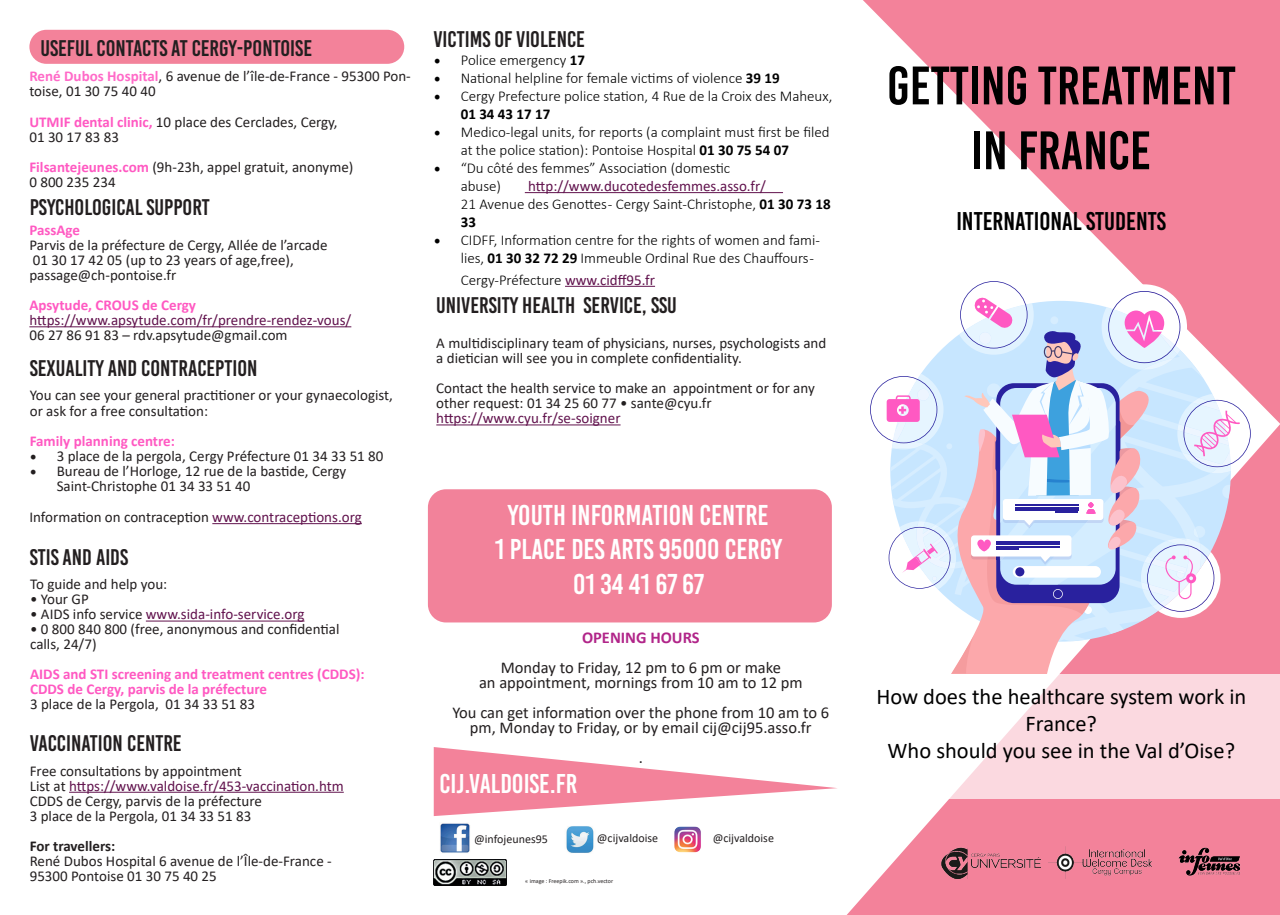
<style>
.page{position:relative;width:1280px;height:915px;background:#fff}
.page>*{position:absolute;margin:0;border:0;box-sizing:border-box;transform-origin:0 0}
.t1{font:54px/64.8px "Bebas Kai";color:#000;text-align:center}
.t2{font:28.5px "Bebas Kai";color:#fff}
.t3{font:27px "Bebas Kai";color:#fff}
.t4{font:25.5px "Bebas Kai";color:#000}
.t5{font:22.5px "Bebas Kai";color:#231f20}
.t6{font:22.5px "Calibri";color:#000}
.t7{font:16.5px "Calibri";color:#231f20}
.t8{font:700 16.5px "Calibri";color:#b12589}
.t9{font:15px/15px "Calibri";color:#231f20}
.t10{font:300 15px/18px "Calibri";color:#000}
.t11{font:15px "Calibri";color:#61124d}
.t12{font:700 15px "Calibri";color:#ff59c2}
.t13{font:700 15px "Calibri";color:#231f20}
.t14{font:12px "Calibri";color:#231f20}
.t15{font:6px "Calibri";color:#231f20}
.s1{font-weight:700;color:#ff6ac8}
.s2{font-weight:700;color:#ff59c2}
.s3{font-family:"Minion Pro";font-size:18px}
.s4{color:#61124d}
.s5{color:#231f20}
.s6{font-family:"Minion Pro";font-weight:400;font-size:18px}
.s7{font-weight:700}
.s8{font-weight:400;color:#61124d}
</style>
<div class="page">
<svg style="left:847px;top:424px;width:433px;height:490px;fill:#f3829a"></svg>
<svg style="left:863px;top:0;width:417px;height:423px;fill:#f3829a"></svg>
<svg style="left:855px;top:673px;width:425px;height:125px;fill:#fbd9e0"></svg>
<div style="left:29px;top:30px;width:375px;height:34px;background:#f3829a;border-radius:17px"></div>
<svg style="left:434px;top:747px;width:403px;height:68px"></svg>
<img style="left:674px;top:826px;width:27px;height:27px">
<img style="left:566px;top:826px;width:28px;height:27px">
<img style="left:434px;top:859px;width:72px;height:25px">
<img style="left:440px;top:823px;width:30px;height:29px">
<div style="left:428px;top:489px;width:404px;height:133px;background:#f2829a;border-radius:18px"></div>
<svg style="left:864px;top:275px;width:393px;height:398px"></svg>
<img style="left:1159px;top:827px;width:92px;height:68px">
<hr style="left:29px;top:326px;width:322px;height:1px;background:#61124d">
<hr style="left:212px;top:523px;width:150px;height:1px;background:#61124d">
<img style="left:1048px;top:846px;width:103px;height:31px">
<hr style="left:146px;top:620px;width:158px;height:1px;background:#61124d">
<hr style="left:525px;top:192px;width:258px;height:1px;background:#61124d">
<hr style="left:565px;top:286px;width:90px;height:1px;background:#61124d">
<hr style="left:69px;top:791px;width:275px;height:1px;background:#61124d">
<img style="left:940px;top:847px;width:101px;height:31px">
<hr style="left:436px;top:424px;width:184px;height:1px;background:#61124d">
<p class="t5" style="left:40px;top:36px;width:273px">USEFUL CONTACTS AT CERGY-PONTOISE</p>
<p class="t9" style="left:29px;top:69px;width:383px"><span class="s1">René Dubos Hospital</span>, 6 avenue de l’île-de-France - 95300 Pon&shy;toise, 01 30 75 40 40</p>
<p class="t9" style="left:29px;top:114px;width:310px"><span class="s2">UTMIF dental clinic,</span> 10 place des Cerclades, Cergy,</p>
<p class="t9" style="left:29px;top:129px;width:91px">01 30 17 83 83</p>
<p class="t9" style="left:29px;top:159px;width:325px"><span class="s2">Filsantejeunes.com</span> (9h-23h, appel gratuit, anonyme)</p>
<p class="t9" style="left:29px;top:174px;width:88px">0 800 235 234</p>
<p class="t5" style="left:30px;top:195px;width:182px">PSYCHOLOGICAL SUPPORT</p>
<p class="t12" style="left:29px;top:219px;width:52px">PassAge</p>
<p class="t9" style="left:29px;top:237px;width:300px">Parvis de la préfecture de Cergy, Allée de l’arcade</p>
<p class="t9" style="left:33px;top:252px;width:262px">01 30 17 42 05 (up to 23 years of age,free),</p>
<p class="t9" style="left:29px;top:267px;width:149px">passage@ch-pontoise.fr</p>
<p class="t12" style="left:29px;top:294px;width:168px">Apsytude, CROUS de Cergy</p>
<p class="t11" style="left:29px;top:309px;width:323px">https://www.apsytude.com/fr/prendre-rendez-vous/</p>
<p class="t9" style="left:29px;top:327px;width:260px">06 27 86 91 83 – rdv.apsytude@gmail.com</p>
<p class="t5" style="left:30px;top:356px;width:229px">SEXUALITY AND CONTRACEPTION</p>
<p class="t9" style="left:30px;top:387px;width:365px">You can see your general practitioner or your gynaecologist,</p>
<p class="t9" style="left:30px;top:402px;width:180px">or ask for a free consultation:</p>
<p class="t12" style="left:30px;top:430px;width:147px">Family planning centre:</p>
<p class="t9" style="left:30px;top:447px;width:355px"><span class="s3">•</span> 3 place de la pergola, Cergy Préfecture 01 34 33 51 80</p>
<p class="t9" style="left:57px;top:462px;width:291px;text-indent:-27px"><span class="s3">•</span> Bureau de l’Horloge, 12 rue de la bastide, Cergy<br>Saint-Christophe 01 34 33 51 40</p>
<p class="t9" style="left:29px;top:509px;width:334px">Information on contraception <span class="s4">www.contraceptions.org</span></p>
<p class="t5" style="left:30px;top:545px;width:100px">STIS AND AIDS</p>
<p class="t9" style="left:30px;top:576px;width:139px">To guide and help you:</p>
<p class="t9" style="left:30px;top:591px;width:60px">• Your GP</p>
<p class="t11" style="left:30px;top:603px;width:276px"><span class="s5">• AIDS info service</span> www.sida-info-service.org</p>
<p class="t9" style="left:30px;top:621px;width:311px">• 0 800 840 800 (free, anonymous and confidential</p>
<p class="t9" style="left:30px;top:636px;width:68px">calls, 24/7)</p>
<p class="t12" style="left:30px;top:663px;width:336px">AIDS and STI screening and treatment centres (CDDS):</p>
<p class="t12" style="left:30px;top:678px;width:239px">CDDS de Cergy, parvis de la préfecture</p>
<p class="t9" style="left:30px;top:696px;width:227px">3 place de la Pergola, 01 34 33 51 83</p>
<p class="t5" style="left:30px;top:730px;width:153px">VACCINATION CENTRE</p>
<p class="t9" style="left:30px;top:762px;width:213px">Free consultations by appointment</p>
<p class="t11" style="left:30px;top:774px;width:315px"><span class="s5">List at</span> https://www.valdoise.fr/453-vaccination.htm</p>
<p class="t9" style="left:30px;top:792px;width:234px">CDDS de Cergy, parvis de la préfecture</p>
<p class="t9" style="left:30px;top:807px;width:223px">3 place de la Pergola, 01 34 33 51 83</p>
<p class="t13" style="left:30px;top:834px;width:87px">For travellers:</p>
<p class="t9" style="left:30px;top:852px;width:303px">René Dubos Hospital 6 avenue de l’Île-de-France -</p>
<p class="t9" style="left:30px;top:867px;width:189px">95300 Pontoise 01 30 75 40 25</p>
<p class="t5" style="left:433px;top:27px;width:153px">VICTIMS OF VIOLENCE</p>
<p class="t10" style="left:434px;top:51px;width:153px"><span class="s6">•</span> Police emergency <span class="s7">17</span></p>
<p class="t10" style="left:434px;top:69px;width:347px"><span class="s6">•</span> National helpline for female victims of violence <span class="s7">39 19</span></p>
<p class="t10" style="left:461px;top:87px;width:373px;text-indent:-27px"><span class="s6">•</span> Cergy Prefecture police station, 4 Rue de la Croix des Maheux,<br><span class="s7">01 34 43 17 17</span></p>
<p class="t10" style="left:461px;top:123px;width:370px;text-indent:-27px"><span class="s6">•</span> Medico-legal units, for reports (a complaint must first be filed at the police station): Pontoise Hospital <span class="s7">01 30 75 54 07</span></p>
<p class="t10" style="left:461px;top:159px;width:271px;text-indent:-27px"><span class="s6">•</span> “Du côté des femmes” Association (domestic abuse)</p>
<p class="t10" style="left:461px;top:177px;width:371px;text-indent:67px"><span class="s8">http://www.ducotedesfemmes.asso.fr/<br></span>21 Avenue des Genottes - Cergy Saint-Christophe, <span class="s7">01 30 73 18<br>33</span></p>
<p class="t10" style="left:461px;top:231px;width:361px;text-indent:-27px"><span class="s6">•</span> CIDFF, Information centre for the rights of women and fami&shy;lies, <span class="s7">01 30 32 72 29</span> Immeuble Ordinal Rue des Chauffours -</p>
<p class="t10" style="left:461px;top:270px;width:196px">Cergy-Préfecture <span class="s8">www.cidff95.fr</span></p>
<p class="t5" style="left:436px;top:292px;width:242px">UNIVERSITY HEALTH SERVICE, SSU</p>
<p class="t9" style="left:436px;top:335px;width:392px">A multidisciplinary team of physicians, nurses, psychologists and a dietician will see you in complete confidentiality.</p>
<p class="t9" style="left:436px;top:380px;width:380px">Contact the health service to make an appointment or for any other request: 01 34 25 60 77 • sante@cyu.fr</p>
<p class="t11" style="left:436px;top:407px;width:186px">https://www.cyu.fr/se-soigner</p>
<p class="t2" style="left:508px;top:499px;width:262px">YOUTH INFORMATION CENTRE</p>
<p class="t2" style="left:495px;top:534px;width:289px">1 PLACE DES ARTS 95000 CERGY</p>
<p class="t2" style="left:573px;top:568px;width:133px">01 34 41 67 67</p>
<p class="t8" style="left:582px;top:625px;width:119px">OPENING HOURS</p>
<p class="t7" style="left:501px;top:656px;width:282px">Monday to Friday, 12 pm to 6 pm or make</p>
<p class="t7" style="left:479px;top:671px;width:325px">an appointment, mornings from 10 am to 12 pm</p>
<p class="t7" style="left:452px;top:701px;width:378px">You can get information over the phone from 10 am to 6</p>
<p class="t7" style="left:470px;top:716px;width:343px">pm, Monday to Friday, or by email cij@cij95.asso.fr</p>
<p class="t7" style="left:639px;top:746px;width:6px">.</p>
<p class="t3" style="left:439px;top:769px;width:139px">CIJ.VALDOISE.FR</p>
<p class="t14" style="left:474px;top:830px;width:75px">@infojeunes95</p>
<p class="t14" style="left:597px;top:829px;width:63px">@cijvaldoise</p>
<p class="t15" style="left:525px;top:876px;width:89px">« image : Freepik.com »., pch.vector</p>
<p class="t14" style="left:713px;top:829px;width:63px">@cijvaldoise</p>
<p class="t1" style="left:887px;top:54px;width:350px">GETTING TREATMENT<br>IN FRANCE</p>
<p class="t4" style="left:956px;top:207px;width:211px">INTERNATIONAL STUDENTS</p>
<p class="t6" style="left:876px;top:680px;width:371px">How does the healthcare system work in</p>
<p class="t6" style="left:1025px;top:707px;width:73px">France?</p>
<p class="t6" style="left:887px;top:734px;width:349px">Who should you see in the Val d’Oise?</p>
</div>
